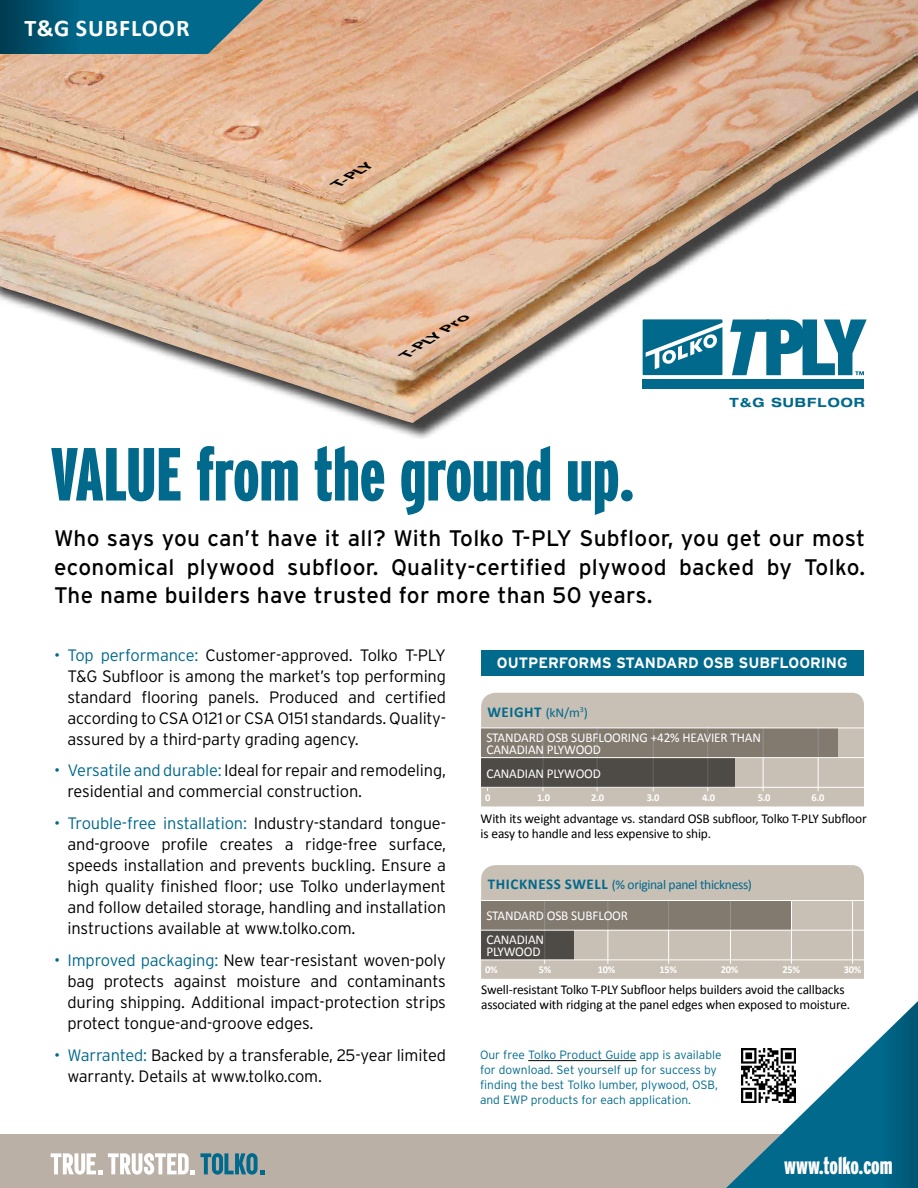
<style>
.page{position:relative;width:918px;height:1188px;background:#fff}
.page>*{position:absolute;margin:0;border:0;box-sizing:border-box;transform-origin:0 0}
.t1{font:900 75px "Interstate Compressed";color:#00698c}
.t2{font:900 24px "Interstate Compressed";color:#fff}
.t3{font:700 24px "Calibri";letter-spacing:.04em;color:#fff}
.t4{font:22.5px/28.5px "Interstate";letter-spacing:.015em;color:#000;text-align:justify}
.t5{font:300 16.5px/21px "Interstate";letter-spacing:-.01em;color:#000;text-align:justify}
.t6{font:700 15px "Interstate";color:#fff}
.t7{font:700 15px "Calibri";letter-spacing:.04em;color:#00698c}
.t8{font:13.5px/15px "Calibri";letter-spacing:-.01em;color:#000}
.t9{font:13.5px/23.7px "Calibri";letter-spacing:-.01em;color:#fff}
.t10{font:13.5px "Calibri";letter-spacing:-.025em;color:#00698c}
.t11{font:italic 700 12.9px "Calibri";color:#000;scale:1.62 1}
.t12{font:700 expanded 12.75px "Helvetica Neue LT Pro";letter-spacing:.08em;color:#00698c}
.t13{font:300 12px/15px "Interstate";color:#00698c}
.t14{font:700 10.5px "Calibri";letter-spacing:-.025em;color:#fff}
.s1{color:#00698c}
.s2{font-weight:400;font-size:13.5px}
.s3{font-weight:700;font-size:15px}
</style>
<div class="page">
<img style="left:0;top:0;width:918px;height:423px">
<div style="left:481px;top:650px;width:383px;height:26px;background:#00698c"></div>
<div style="left:0;top:1134px;width:864px;height:54px;background:#bbb0a6"></div>
<svg style="left:726px;top:1036px;width:156px;height:152px"></svg>
<svg style="left:882px;top:1001px;width:36px;height:187px;background:#186c89"></svg>
<svg style="left:643px;top:319px;width:79px;height:56px;background:#3085a1"></svg>
<div style="left:643px;top:380px;width:221px;height:9px;background:#00698c"></div>
<svg style="left:730px;top:320px;width:137px;height:55px"></svg>
<div style="left:481px;top:865px;width:383px;height:114px;background:#c8bfb5"></div>
<hr style="left:608px;top:900px;width:1px;height:64px;background:#fff">
<hr style="left:730px;top:900px;width:1px;height:64px;background:#fff">
<hr style="left:852px;top:900px;width:1px;height:64px;background:#fff">
<hr style="left:544px;top:900px;width:1px;height:64px;background:#fff">
<hr style="left:668px;top:900px;width:1px;height:64px;background:#fff">
<hr style="left:791px;top:900px;width:1px;height:64px;background:#fff">
<div style="left:481px;top:900px;width:310px;height:30px;background:#82796f"></div>
<div style="left:481px;top:930px;width:93px;height:30px;background:#4e4a46"></div>
<hr style="left:480px;top:900px;width:387px;height:1px;background:#fff">
<hr style="left:480px;top:930px;width:387px;height:1px;background:#fff">
<hr style="left:480px;top:960px;width:387px;height:1px;background:#fff">
<svg style="left:80px;top:0;width:183px;height:54px;background:#21728a"></svg>
<div style="left:0;top:0;width:80px;height:54px;background:linear-gradient(to right,#003a50,#006789)"></div>
<svg style="left:481px;top:693px;width:383px;height:113px;background:#a39c93"></svg>
<hr style="left:480px;top:787px;width:387px;height:1px;background:#fff">
<svg style="left:51px;top:1153px;width:213px;height:22px"></svg>
<img style="left:742px;top:1049px;width:53px;height:53px">
<hr style="left:528px;top:1060px;width:108px;height:1px;background:#000">
<h2 class="t3" style="left:24px;top:13px;width:167px">T&amp;G SUBFLOOR</h2>
<p class="t11" style="left:332px;top:178px;width:28px;rotate:-32deg">T-PLY</p>
<p class="t11" style="left:400px;top:348px;width:49px;rotate:-33deg">T-PLY Pro</p>
<p class="t12" style="left:730px;top:394px;width:137px">T&amp;G SUBFLOOR</p>
<h1 class="t1" style="left:51px;top:433px;width:586px">VALUE from the ground up.</h1>
<h3 class="t4" style="left:54px;top:524px;width:813px">Who says you can’t have it all? With Tolko T-PLY Subfloor, you get our most economical plywood subfloor. Quality-certified plywood backed by Tolko.<br>The name builders have trusted for more than 50 years.</h3>
<p class="t5" style="left:67px;top:644px;width:380px;text-indent:-13px"><span class="s1">• Top performance:</span> Customer-approved. Tolko T-PLY T&amp;G Subfloor is among the market’s top performing standard flooring panels. Produced and certified according to CSA O121 or CSA O151 standards. Quality&shy;assured by a third-party grading agency.</p>
<p class="t5" style="left:67px;top:760px;width:380px;text-indent:-13px"><span class="s1">• Versatile and durable:</span> Ideal for repair and remodeling, residential and commercial construction.</p>
<p class="t5" style="left:67px;top:813px;width:380px;text-indent:-13px"><span class="s1">• Trouble-free installation:</span> Industry-standard tongue&shy;and-groove profile creates a ridge-free surface, speeds installation and prevents buckling. Ensure a high quality finished floor; use Tolko underlayment and follow detailed storage, handling and installation instructions available at www.tolko.com.</p>
<p class="t5" style="left:67px;top:950px;width:380px;text-indent:-13px"><span class="s1">• Improved packaging:</span> New tear-resistant woven-poly bag protects against moisture and contaminants during shipping. Additional impact-protection strips protect tongue-and-groove edges.</p>
<p class="t5" style="left:67px;top:1044px;width:380px;text-indent:-13px"><span class="s1">• Warranted:</span> Backed by a transferable, 25-year limited warranty. Details at www.tolko.com.</p>
<p class="t6" style="left:497px;top:654px;width:352px">OUTPERFORMS STANDARD OSB SUBFLOORING</p>
<p class="t7" style="left:487px;top:703px;width:102px">WEIGHT <span class="s2">(kN/m</span><sup>3</sup><span class="s2">)</span></p>
<p class="t9" style="left:486px;top:731px;width:276px;line-height:12px">STANDARD OSB SUBFLOORING +42% HEAVIER THAN<br>CANADIAN PLYWOOD</p>
<p class="t9" style="left:486px;top:761px;width:116px">CANADIAN PLYWOOD</p>
<p class="t14" style="left:485px;top:791px;width:7px">0</p>
<p class="t14" style="left:537px;top:791px;width:14px">1.0</p>
<p class="t14" style="left:591px;top:791px;width:14px">2.0</p>
<p class="t14" style="left:647px;top:791px;width:14px">3.0</p>
<p class="t14" style="left:702px;top:791px;width:14px">4.0</p>
<p class="t14" style="left:758px;top:791px;width:14px">5.0</p>
<p class="t14" style="left:812px;top:791px;width:14px">6.0</p>
<p class="t8" style="left:481px;top:811px;width:388px">With its weight advantage vs. standard OSB subfloor, Tolko T-PLY Subfloor is easy to handle and less expensive to ship.</p>
<p class="t10" style="left:488px;top:876px;width:266px"><span class="s3">THICKNESS SWELL</span> (% original panel thickness)</p>
<p class="t9" style="left:486px;top:903px;width:143px">STANDARD OSB SUBFLOOR<br>CANADIAN</p>
<p class="t9" style="left:486px;top:939px;width:56px">PLYWOOD</p>
<p class="t14" style="left:485px;top:963px;width:14px">0%</p>
<p class="t14" style="left:539px;top:963px;width:14px">5%</p>
<p class="t14" style="left:598px;top:963px;width:19px">10%</p>
<p class="t14" style="left:659px;top:963px;width:19px">15%</p>
<p class="t14" style="left:721px;top:963px;width:19px">20%</p>
<p class="t14" style="left:782px;top:963px;width:19px">25%</p>
<p class="t14" style="left:844px;top:963px;width:19px">30%</p>
<p class="t8" style="left:481px;top:981px;width:371px">Swell-resistant Tolko T-PLY Subfloor helps builders avoid the callbacks associated with ridging at the panel edges when exposed to moisture.</p>
<p class="t13" style="left:480px;top:1047px;width:243px">Our free Tolko Product Guide app is available for download. Set yourself up for success by finding the best Tolko lumber, plywood, OSB, and EWP products for each application.</p>
<h2 class="t2" style="left:784px;top:1152px;width:110px">www.tolko.com</h2>
</div>
